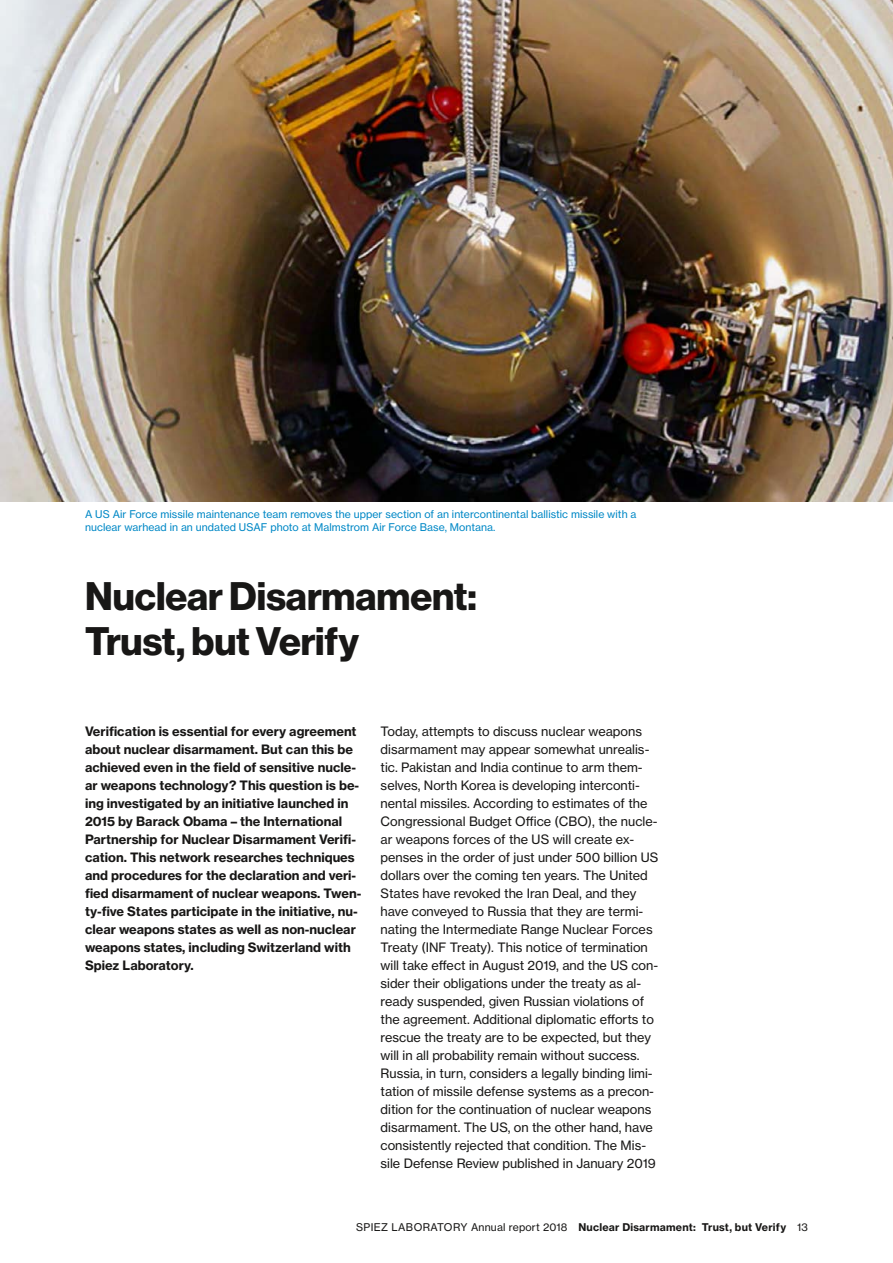
<style>
.page{position:relative;width:893px;height:1263px;background:#fff}
.page>*{position:absolute;margin:0;border:0;box-sizing:border-box;transform-origin:0 0}
.Titel{font:39px/45px "N Haas Grotesk DS Std 75 Bd";color:#181716}
.Grundtext{font:12.75px/18px "N Haas Grotesk TX Std 55 Rg";color:#181716}
.Lead{font:12.75px/18px "N Haas Grotesk TX Std 75 Bd";color:#181716}
.Bildlegende{font:10.5px/13.5px "N Haas Grotesk TX Std 55 Rg";letter-spacing:.005em;color:#0088c6}
.t1{font:10.5px "N Haas Grotesk TX Std 75 Bd";letter-spacing:.02em;color:#181716}
.s1{font-family:"N Haas Grotesk TX Std 55 Rg"}
</style>
<div class="page">
<img style="left:0;top:0;width:893px;height:502px">
<p class="Bildlegende" style="left:85px;top:507px;width:553px">A US Air Force missile maintenance team removes the upper section of an intercontinental ballistic missile with a nuclear warhead in an undated USAF photo at Malmstrom Air Force Base, Montana.</p>
<p class="Titel" style="left:85px;top:574px;width:393px">Nuclear Disarmament:<br>Trust, but Verify</p>
<p class="Lead" style="left:85px;top:722px;width:278px">Verification is essential for every agreement about nuclear disarmament. But can this be achieved even in the field of sensitive nucle&shy;ar weapons technology? This question is be&shy;ing investigated by an initiative launched in 2015 by Barack Obama – the International Partnership for Nuclear Disarmament Verifi&shy;cation. This network researches techniques and procedures for the declaration and veri&shy;fied disarmament of nuclear weapons. Twen&shy;ty-five States participate in the initiative, nu&shy;clear weapons states as well as non-nuclear weapons states, including Switzerland with Spiez Laboratory.</p>
<p class="Grundtext" style="left:381px;top:722px;width:279px">Today, attempts to discuss nuclear weapons disarmament may appear somewhat unrealis&shy;tic. Pakistan and India continue to arm them&shy;selves, North Korea is developing interconti&shy;nental missiles. According to estimates of the Congressional Budget Office (CBO), the nucle&shy;ar weapons forces of the US will create ex&shy;penses in the order of just under 500 billion US dollars over the coming ten years. The United States have revoked the Iran Deal, and they have conveyed to Russia that they are termi&shy;nating the Intermediate Range Nuclear Forces Treaty (INF Treaty). This notice of termination will take effect in August 2019, and the US con&shy;sider their obligations under the treaty as al&shy;ready suspended, given Russian violations of the agreement. Additional diplomatic efforts to rescue the treaty are to be expected, but they will in all probability remain without success.<br>Russia, in turn, considers a legally binding limi&shy;tation of missile defense systems as a precon&shy;dition for the continuation of nuclear weapons disarmament. The US, on the other hand, have consistently rejected that condition. The Mis&shy;sile Defense Review published in January 2019</p>
<p class="t1" style="left:356px;top:1220px;width:453px"><span class="s1">SPIEZ LABORATORY Annual report 2018</span> Nuclear Disarmament: Trust, but Verify <span class="s1">13</span></p>
</div>
